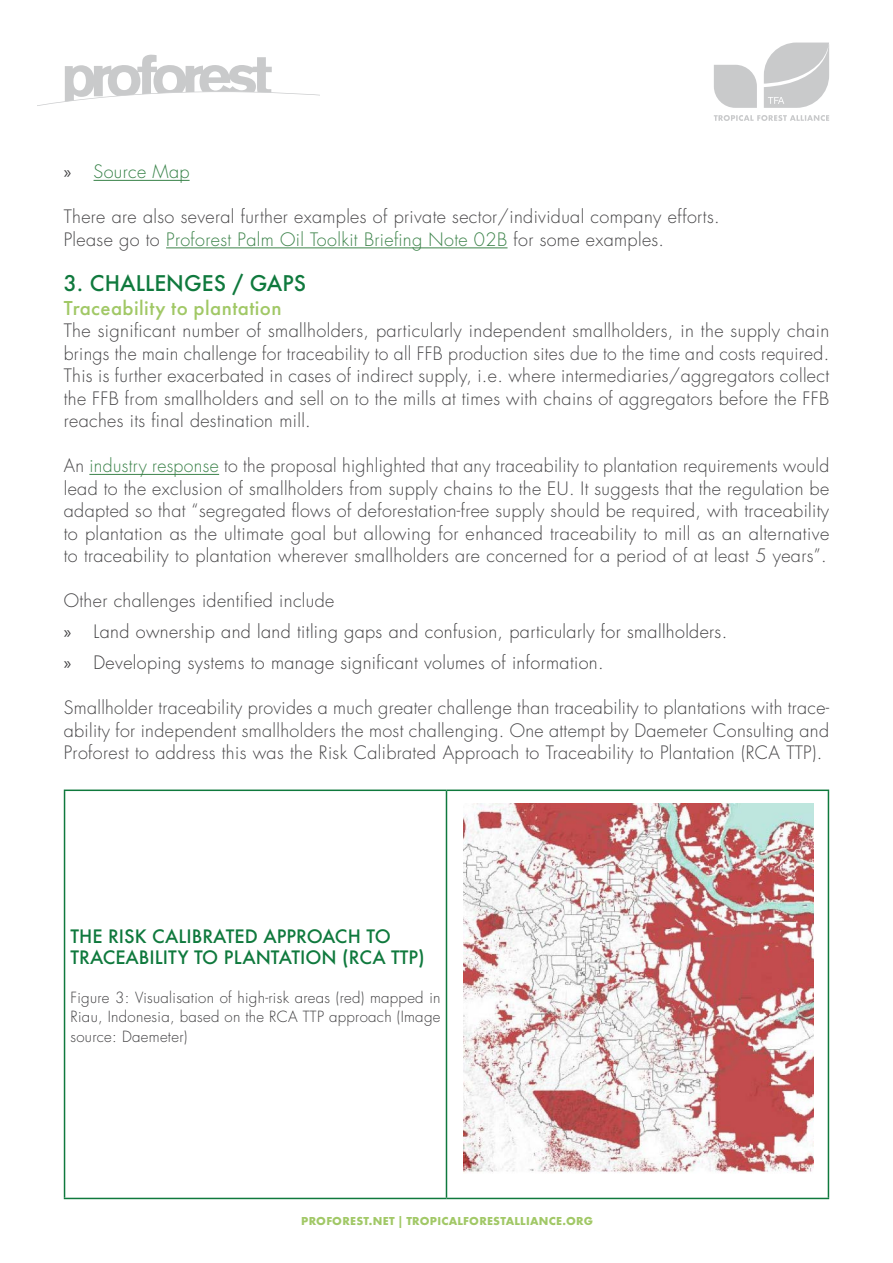
<style>
.page{position:relative;width:893px;height:1263px;background:#fff}
.page>*{position:absolute;margin:0;border:0;box-sizing:border-box;transform-origin:0 0}
.t1{font:500 21px "Futura PT";letter-spacing:.02em;color:#a1c866}
.t2{font:500 21px "Futura";color:#0f793d}
.t3{font:300 18px/22.5px "Futura LT";letter-spacing:.02em;color:#464547;text-align:justify}
.t4{font:300 18px/31px "Futura LT";letter-spacing:.02em;color:#414042}
.t5{font:500 18px/21px "Futura";color:#0f793d}
.t6{font:300 18px "Futura LT";letter-spacing:.02em;color:#378248}
.t7{font:300 15px/19.5px "Futura LT";letter-spacing:.02em;color:#414042;text-align:justify}
.t8{font:700 12px "Futura PT";letter-spacing:.02em;color:#a1c866}
.s1{font-family:"Myriad Pro";font-weight:400;color:#414042}
.s2{color:#3c834a}
.s3{color:#464547}
.s4{font-family:"Myriad Pro";font-weight:400}
</style>
<div class="page">
<svg style="left:714px;top:115px;width:115px;height:6px"></svg>
<svg style="left:714px;top:65px;width:43px;height:43px;background:#cecfd0"></svg>
<svg style="left:764px;top:43px;width:65px;height:65px;background:#d1d2d3"></svg>
<svg style="left:38px;top:55px;width:281px;height:51px"></svg>
<hr style="left:94px;top:180px;width:96px;height:1px;background:#378248">
<hr style="left:166px;top:247px;width:341px;height:1px;background:#3c834a">
<hr style="left:89px;top:474px;width:130px;height:1px;background:#3c834a">
<hr style="left:64px;top:789px;width:382px;height:2px;background:#0f793d">
<hr style="left:64px;top:791px;width:1px;height:407px;background:#0f793d">
<hr style="left:446px;top:789px;width:383px;height:2px;background:#0f793d">
<hr style="left:446px;top:791px;width:1px;height:407px;background:#0f793d">
<hr style="left:828px;top:791px;width:1px;height:407px;background:#0f793d">
<hr style="left:64px;top:1198px;width:382px;height:1px;background:#0f793d">
<hr style="left:446px;top:1198px;width:383px;height:1px;background:#0f793d">
<img style="left:463px;top:804px;width:351px;height:369px">
<p class="t6" style="left:64px;top:161px;width:127px"><span class="s1">»</span> Source Map</p>
<p class="t3" style="left:64px;top:206px;width:657px">There are also several further examples of private sector/individual company efforts.<br>Please go to <span class="s2">Proforest Palm Oil Toolkit Briefing Note 02B</span> for some examples.</p>
<p class="t2" style="left:64px;top:268px;width:244px">3. CHALLENGES / GAPS</p>
<p class="t1" style="left:64px;top:295px;width:219px">Traceability to plantation</p>
<p class="t3" style="left:64px;top:320px;width:767px">The significant number of smallholders, particularly independent smallholders, in the supply chain brings the main challenge for traceability to all FFB production sites due to the time and costs required.<br>This is further exacerbated in cases of indirect supply, i.e. where intermediaries/aggregators collect the FFB from smallholders and sell on to the mills at times with chains of aggregators before the FFB reaches its final destination mill.</p>
<p class="t3" style="left:64px;top:455px;width:767px">An <span class="s2">industry response</span> to the proposal highlighted that any traceability to plantation requirements would lead to the exclusion of smallholders from supply chains to the EU. It suggests that the regulation be adapted so that “segregated flows of deforestation-free supply should be required, with traceability to plantation as the ultimate goal but allowing for enhanced traceability to mill as an alternative to traceability to plantation wherever smallholders are concerned for a period of at least 5 years”.</p>
<p class="t4" style="left:64px;top:586px;width:665px"><span class="s3">Other challenges identified include<br></span><span class="s4">»</span> Land ownership and land titling gaps and confusion, particularly for smallholders. <span class="s4">»</span> Developing systems to manage significant volumes of information.</p>
<p class="t3" style="left:64px;top:697px;width:767px">Smallholder traceability provides a much greater challenge than traceability to plantations with trace&shy;ability for independent smallholders the most challenging. One attempt by Daemeter Consulting and Proforest to address this was the Risk Calibrated Approach to Traceability to Plantation (RCA TTP).</p>
<p class="t5" style="left:71px;top:925px;width:356px">THE RISK CALIBRATED APPROACH TO<br>TRACEABILITY TO PLANTATION (RCA TTP)</p>
<p class="t7" style="left:71px;top:988px;width:371px">Figure 3: Visualisation of high-risk areas (red) mapped in Riau, Indonesia, based on the RCA TTP approach (Image source: Daemeter)</p>
<p class="t8" style="left:301px;top:1213px;width:293px">PROFOREST.NET | TROPICALFORESTALLIANCE.ORG</p>
</div>
